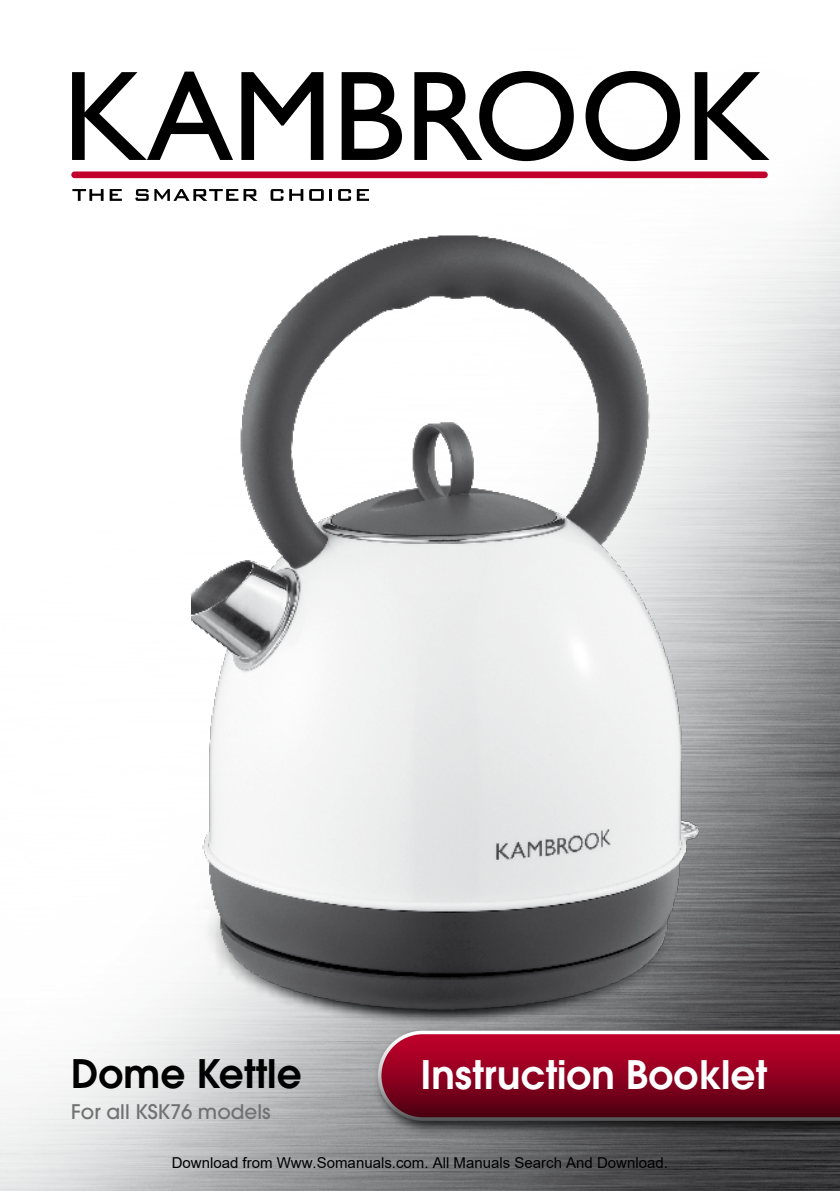
<style>
.page{position:relative;width:840px;height:1191px;background:#fff}
.page>*{position:absolute;margin:0;border:0;box-sizing:border-box;transform-origin:0 0}
.t1{font:600 39px "Avant Garde";color:#fff}
.t2{font:600 39px "Avant Garde";color:#000}
.t3{font:500 20px "Avant Garde";color:#707172}
.t4{font:15px "Arial";color:#000}
</style>
<div class="page">
<img style="left:0;top:71px;width:839px;height:1120px">
<img style="left:118px;top:236px;width:645px;height:815px">
<img style="left:369px;top:1021px;width:470px;height:119px">
<svg style="left:377px;top:1030px;width:462px;height:90px"></svg>
<svg style="left:381px;top:1034px;width:458px;height:83px;background:#8c0322"></svg>
<svg style="left:72px;top:189px;width:31px;height:12px"></svg>
<svg style="left:110px;top:189px;width:12px;height:12px"></svg>
<svg style="left:135px;top:189px;width:122px;height:12px"></svg>
<svg style="left:270px;top:189px;width:13px;height:12px"></svg>
<svg style="left:289px;top:189px;width:14px;height:12px"></svg>
<svg style="left:309px;top:189px;width:14px;height:12px"></svg>
<svg style="left:329px;top:189px;width:3px;height:12px"></svg>
<svg style="left:338px;top:189px;width:31px;height:12px"></svg>
<svg style="left:72px;top:72px;width:161px;height:88px"></svg>
<svg style="left:241px;top:72px;width:82px;height:88px"></svg>
<svg style="left:341px;top:72px;width:61px;height:88px"></svg>
<svg style="left:414px;top:71px;width:159px;height:90px"></svg>
<svg style="left:585px;top:71px;width:94px;height:90px"></svg>
<svg style="left:694px;top:72px;width:75px;height:88px"></svg>
<div style="left:71px;top:171px;width:696px;height:7px;background:#c1002b;border-radius:3px"></div>
<img style="left:192px;top:207px;width:524px;height:815px">
<h1 class="t2" style="left:71px;top:1047px;width:232px">Dome Kettle</h1>
<h1 class="t1" style="left:420px;top:1048px;width:348px">Instruction Booklet</h1>
<h2 class="t3" style="left:71px;top:1099px;width:201px">For all KSK76 models</h2>
<p class="t4" style="left:172px;top:1154px;width:497px">Download from Www.Somanuals.com. All Manuals Search And Download.</p>
</div>
